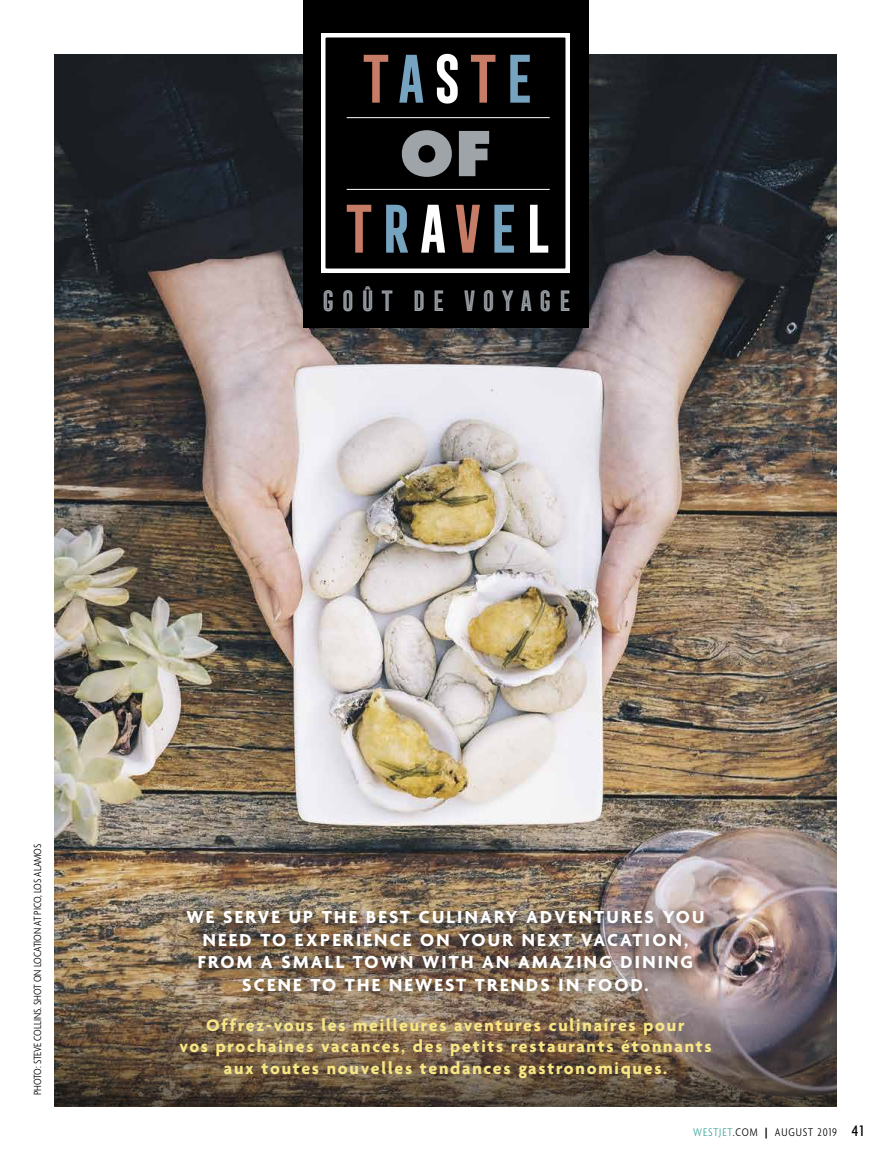
<style>
.page{position:relative;width:891px;height:1161px;background:#fff}
.page>*{position:absolute;margin:0;border:0;box-sizing:border-box;transform-origin:0 0}
.t1{font:700 63px "Frontage Condensed";letter-spacing:.03em;color:#c67c67}
.t2{font:800 60px "Futura";color:#9fa4a9}
.t3{font:27px "Frontage Condensed Inline";letter-spacing:.16em;color:#9fa4a9}
.t4{font:700 18.75px/22.5px "Agenda";letter-spacing:.12em;color:#fff;text-align:center}
.t5{font:700 18px/21.6px "Agenda";letter-spacing:.1em;color:#f6e685;text-align:center}
.t6{font:300 condensed 12px "Agenda";letter-spacing:.08em;color:#000}
.t7{font:300 condensed 11.25px "Agenda";letter-spacing:-.005em;color:#000}
.s1{color:#76a3c0}
.s2{color:#fff}
.s3{color:#3ba49b}
.s4{font-weight:700}
.s5{font-weight:500;font-size:16.5px}
</style>
<div class="page">
<img style="left:54px;top:54px;width:783px;height:879px">
<img style="left:54px;top:933px;width:783px;height:174px">
<div style="left:178px;top:901px;width:540px;height:104px;background:#000;opacity:.6"></div>
<div style="left:303px;top:0;width:285px;height:327px;background:#000"></div>
<div style="left:321px;top:33px;width:249px;height:240px;border:4px solid #fff"></div>
<hr style="left:347px;top:117px;width:203px;height:1px;background:#fff">
<hr style="left:347px;top:189px;width:203px;height:1px;background:#fff">
<h1 class="t1" style="left:357px;top:43px;width:178px">T<span class="s1">A</span><span class="s2">S</span>T<span class="s1">E</span></h1>
<h2 class="t2" style="left:400px;top:116px;width:93px">OF</h2>
<h1 class="t1" style="left:340px;top:193px;width:212px">T<span class="s1">R</span><span class="s2">A</span>V<span class="s1">E</span><span class="s2">L</span></h1>
<h3 class="t3" style="left:320px;top:286px;width:253px">GOÛT DE VOYAGE</h3>
<p class="t7" style="left:31px;top:1095px;width:252px;rotate:-90deg">PHOTO: STEVE COLLINS. SHOT ON LOCATION AT PICO, LOS ALAMOS</p>
<p class="t4" style="left:187px;top:906px;width:519px">WE SERVE UP THE BEST CULINARY ADVENTURES YOU NEED TO EXPERIENCE ON YOUR NEXT VACATION, FROM A SMALL TOWN WITH AN AMAZING DINING SCENE TO THE NEWEST TRENDS IN FOOD.</p>
<p class="t5" style="left:179px;top:1014px;width:534px">Offrez-vous les meilleures aventures culinaires pour<br>vos prochaines vacances, des petits restaurants étonnants aux toutes nouvelles tendances gastronomiques.</p>
<p class="t6" style="left:693px;top:1125px;width:172px"><span class="s3">WESTJET</span>.COM <span class="s4">|</span> AUGUST 2019 <span class="s5">41</span></p>
</div>
